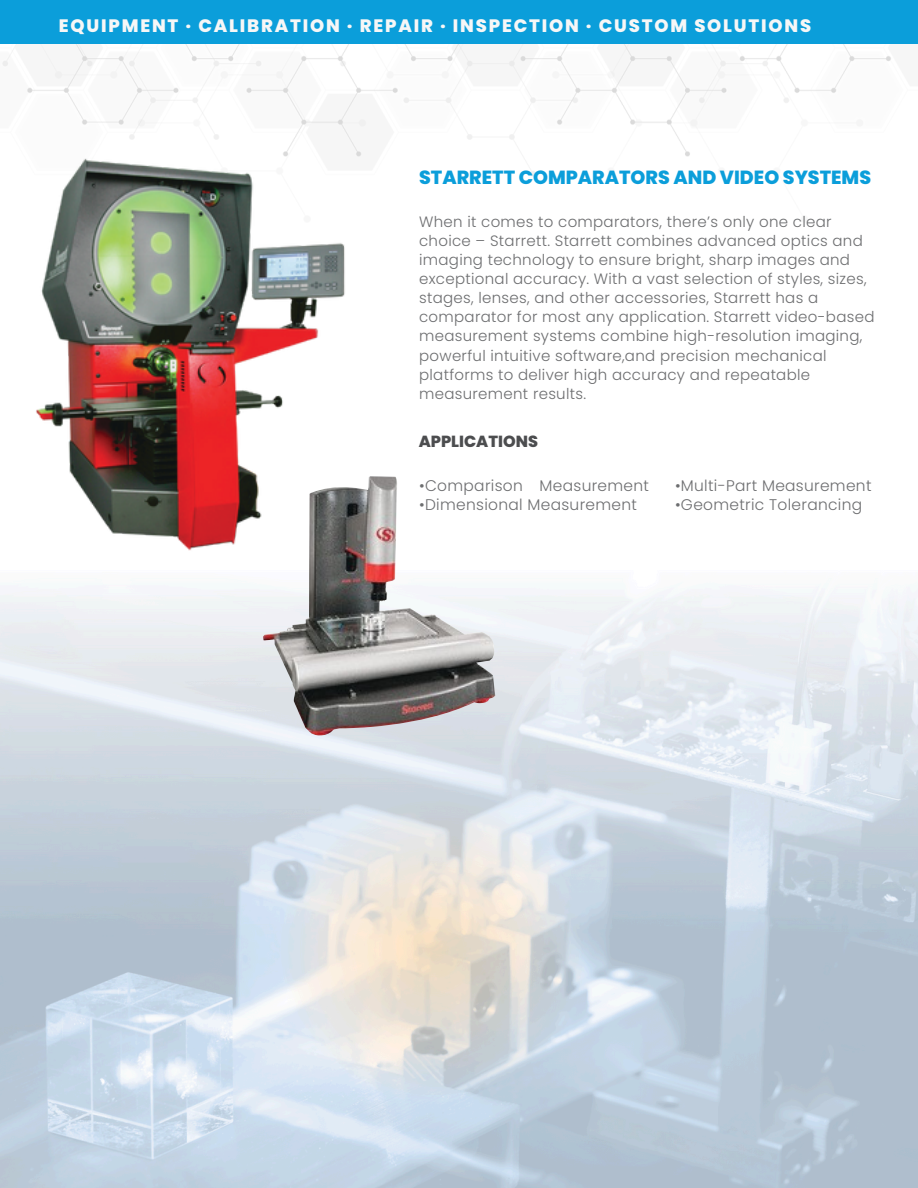
<style>
.page{position:relative;width:918px;height:1188px;background:#fff}
.page>*{position:absolute;margin:0;border:0;box-sizing:border-box;transform-origin:0 0}
.t1{font:800 19.05px "Poppins";color:#0b9eda}
.t2{font:800 18px "Poppins";letter-spacing:.1em;color:#f6f7f7}
.t3{font:800 16.05px "Poppins";color:#4c4d4f}
.t4{font:300 15.45px "Poppins";letter-spacing:.02em;color:#6d6e70}
.t5{font:300 15px/19.2px "Poppins";letter-spacing:.02em;color:#6d6e70}
</style>
<div class="page">
<img style="left:2px;top:44px;width:889px;height:132px">
<div style="left:0;top:0;width:918px;height:44px;background:#0b9eda"></div>
<img style="left:30px;top:153px;width:327px;height:398px">
<img style="left:0;top:594px;width:918px;height:594px">
<img style="left:263px;top:476px;width:232px;height:259px">
<p class="t2" style="left:59px;top:13px;width:754px">EQUIPMENT ∙ CALIBRATION ∙ REPAIR ∙ INSPECTION ∙ CUSTOM SOLUTIONS</p>
<p class="t1" style="left:419px;top:164px;width:453px">STARRETT COMPARATORS AND VIDEO SYSTEMS</p>
<h1 class="t5" style="left:419px;top:212px;width:457px">When it comes to comparators, there’s only one clear choice – Starrett. Starrett combines advanced optics and imaging technology to ensure bright, sharp images and exceptional accuracy. With a vast selection of styles, sizes, stages, lenses, and other accessories, Starrett has a comparator for most any application. Starrett video-based measurement systems combine high-resolution imaging, powerful intuitive software,and precision mechanical platforms to deliver high accuracy and repeatable measurement results.</h1>
<p class="t3" style="left:419px;top:430px;width:121px">APPLICATIONS</p>
<p class="t4" style="left:419px;top:475px;width:231px">•Comparison Measurement</p>
<p class="t4" style="left:419px;top:494px;width:219px">•Dimensional Measurement</p>
<h2 class="t4" style="left:675px;top:475px;width:198px">•Multi-Part Measurement</h2>
<h2 class="t4" style="left:675px;top:494px;width:189px">•Geometric Tolerancing</h2>
</div>
